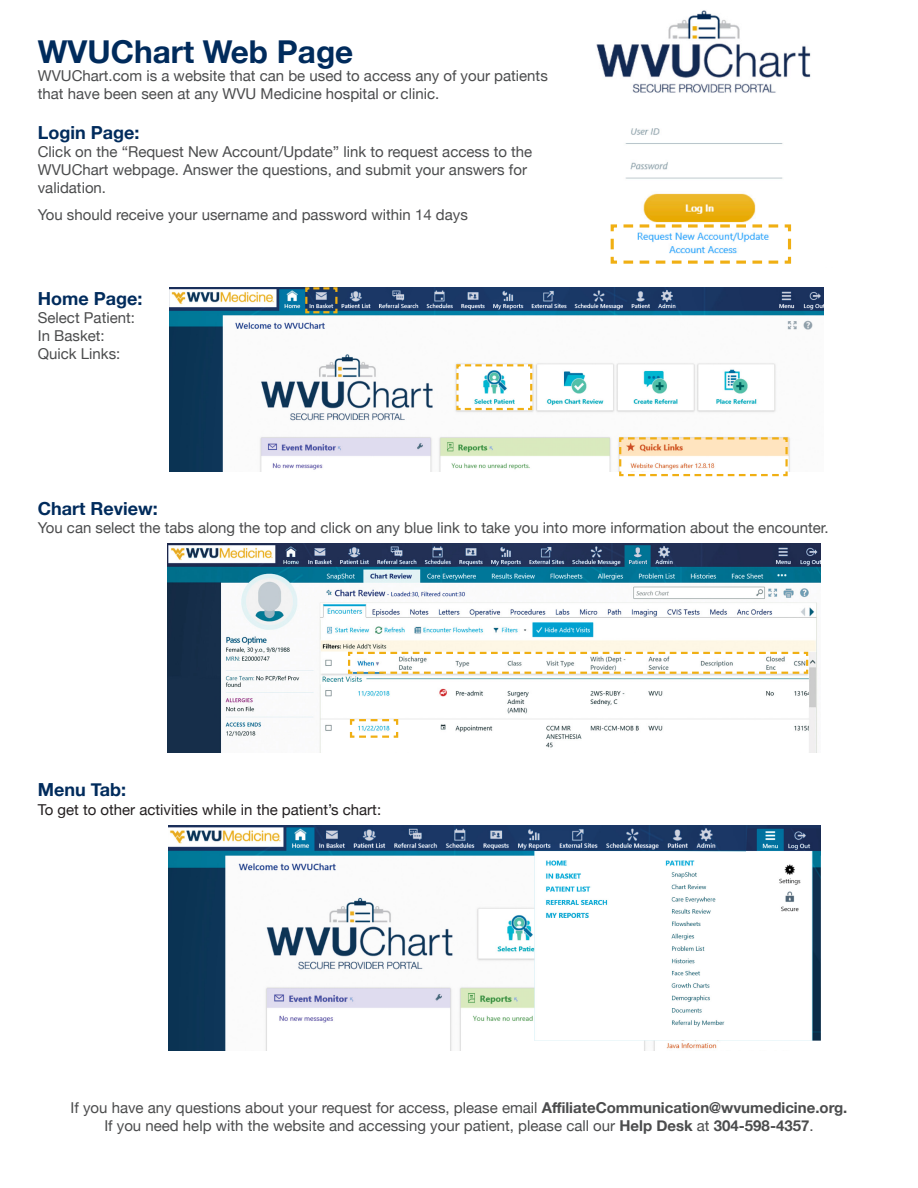
<style>
.page{position:relative;width:918px;height:1188px;background:#fff}
.page>*{position:absolute;margin:0;border:0;box-sizing:border-box;transform-origin:0 0}
.t1{font:700 31.5px "Helvetica Neue";color:#002b5c}
.Paragraph_Style_1{font:700 18px "Helvetica Neue";color:#002b5c}
.Paragraph_Split{font:700 18px "Helvetica Neue";color:#002b5c}
.Paragraph_Style_1-2{font:15px/18px "Helvetica Neue";color:#4b4c4d}
.t2{font:15px "Helvetica Neue";color:#231f20}
.s1{font-weight:700}
</style>
<div class="page">
<img style="left:596px;top:10px;width:215px;height:213px">
<svg style="left:610px;top:224px;width:182px;height:40px"></svg>
<img style="left:170px;top:287px;width:654px;height:185px">
<svg style="left:618px;top:436px;width:171px;height:41px"></svg>
<svg style="left:455px;top:363px;width:78px;height:48px"></svg>
<svg style="left:304px;top:287px;width:35px;height:27px"></svg>
<img style="left:167px;top:544px;width:654px;height:209px">
<svg style="left:347px;top:651px;width:462px;height:24px"></svg>
<svg style="left:349px;top:718px;width:50px;height:21px"></svg>
<img style="left:169px;top:825px;width:652px;height:226px">
<img style="left:534px;top:828px;width:287px;height:213px">
<p class="t1" style="left:38px;top:27px;width:317px">WVUChart Web Page</p>
<p class="Paragraph_Style_1-2" style="left:38px;top:68px;width:512px">WVUChart.com is a website that can be used to access any of your patients that have been seen at any WVU Medicine hospital or clinic.</p>
<p class="Paragraph_Split" style="left:38px;top:118px;width:103px">Login Page:</p>
<p class="Paragraph_Style_1-2" style="left:38px;top:143px;width:496px">Click on the “Request New Account/Update” link to request access to the<br>WVUChart webpage. Answer the questions, and submit your answers for validation.</p>
<p class="Paragraph_Style_1-2" style="left:38px;top:206px;width:432px">You should receive your username and password within 14 days</p>
<p class="Paragraph_Split" style="left:38px;top:284px;width:106px">Home Page:</p>
<p class="Paragraph_Style_1-2" style="left:38px;top:309px;width:99px">Select Patient:</p>
<p class="Paragraph_Style_1-2" style="left:38px;top:327px;width:68px">In Basket:</p>
<p class="Paragraph_Style_1-2" style="left:38px;top:345px;width:84px">Quick Links:</p>
<p class="Paragraph_Style_1" style="left:38px;top:495px;width:122px">Chart Review:</p>
<p class="Paragraph_Style_1-2" style="left:38px;top:520px;width:792px">You can select the tabs along the top and click on any blue link to take you into more information about the encounter.</p>
<p class="Paragraph_Style_1" style="left:38px;top:775px;width:90px">Menu Tab:</p>
<p class="t2" style="left:38px;top:798px;width:345px">To get to other activities while in the patient’s chart:</p>
<p class="Paragraph_Style_1-2" style="left:71px;top:1100px;width:778px">If you have any questions about your request for access, please email <span class="s1">AffiliateCommunication@wvumedicine.org.</span></p>
<p class="Paragraph_Style_1-2" style="left:104px;top:1118px;width:711px">If you need help with the website and accessing your patient, please call our <span class="s1">Help Desk</span> at <span class="s1">304-598-4357</span>.</p>
</div>
